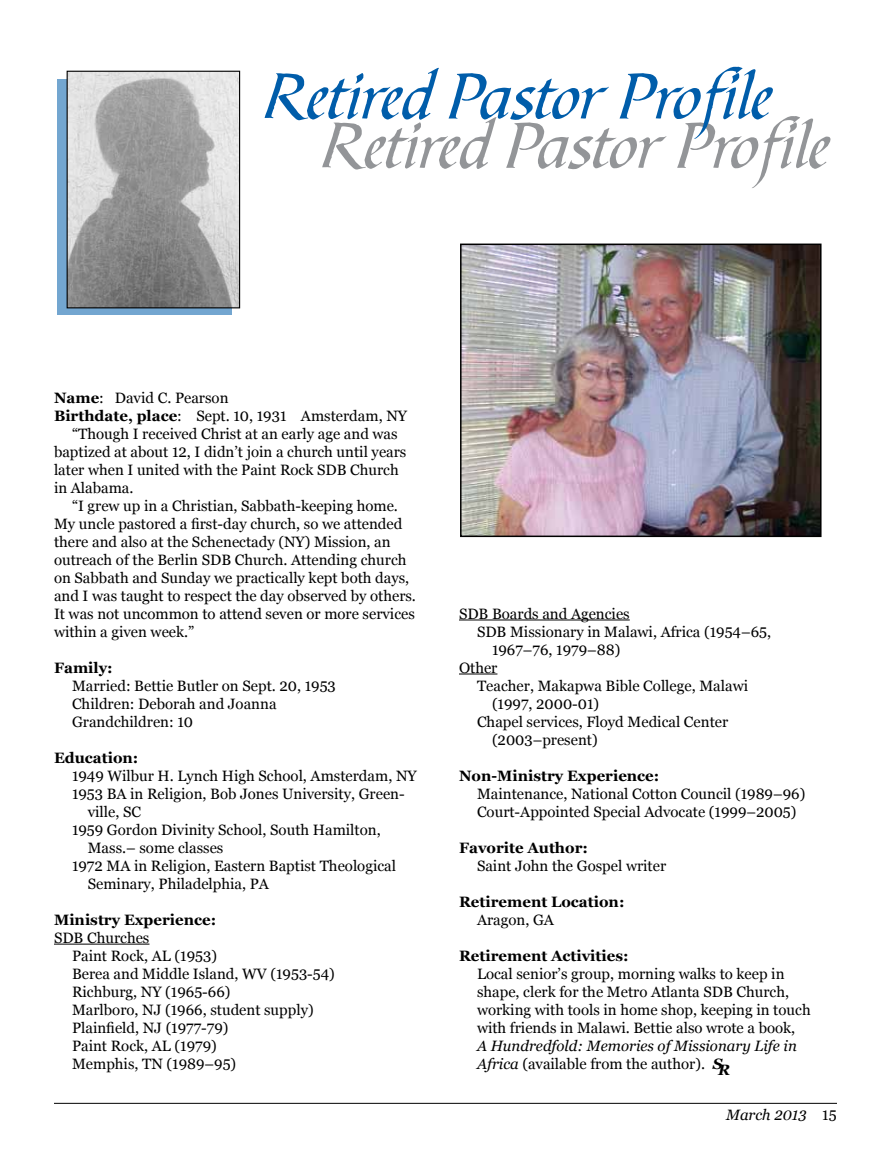
<style>
.page{position:relative;width:891px;height:1175px;background:#fff}
.page>*{position:absolute;margin:0;border:0;box-sizing:border-box;transform-origin:0 0}
.t1{font:67.5px "Bible Scr T";color:#939598}
.t2{font:67.5px "Bible Scr T";color:#005daa}
.t3{font:15px/18px "Georgia";color:#000}
.t4{font:700 15px "Georgia";color:#000}
.t5{font:italic 15px/18px "Georgia";color:#000}
.t6{font:italic 700 15px "Georgia";color:#000}
.s1{font-weight:700}
.s2{font-style:normal}
</style>
<div class="page">
<hr style="left:54px;top:1102px;width:783px;height:1px;background:#000">
<div style="left:58px;top:79px;width:174px;height:236px;background:#73a6d0"></div>
<img style="left:69px;top:73px;width:169px;height:233px">
<div style="left:67px;top:71px;width:173px;height:237px;border:1px solid #000"></div>
<hr style="left:54px;top:943px;width:95px;height:1px;background:#000">
<hr style="left:459px;top:619px;width:171px;height:1px;background:#000">
<hr style="left:459px;top:673px;width:38px;height:1px;background:#000">
<img style="left:463px;top:246px;width:356px;height:288px">
<div style="left:460px;top:243px;width:362px;height:294px;border:2px solid #000"></div>
<h1 class="t2" style="left:265px;top:59px;width:508px">Retired Pastor Profile</h1>
<h1 class="t1" style="left:322px;top:109px;width:508px">Retired Pastor Profile</h1>
<p class="t3" style="left:54px;top:388px;width:176px"><span class="s1">Name</span>: David C. Pearson</p>
<p class="t3" style="left:54px;top:406px;width:355px"><span class="s1">Birthdate, place</span>: Sept. 10, 1931 Amsterdam, NY</p>
<p class="t3" style="left:72px;top:424px;width:327px">“Though I received Christ at an early age and was</p>
<p class="t3" style="left:54px;top:442px;width:354px">baptized at about 12, I didn’t join a church until years</p>
<p class="t3" style="left:54px;top:460px;width:346px">later when I united with the Paint Rock SDB Church</p>
<p class="t3" style="left:54px;top:478px;width:81px">in Alabama.</p>
<p class="t3" style="left:72px;top:496px;width:327px">“I grew up in a Christian, Sabbath-keeping home.</p>
<p class="t3" style="left:54px;top:514px;width:350px">My uncle pastored a first-day church, so we attended</p>
<p class="t3" style="left:54px;top:532px;width:338px">there and also at the Schenectady (NY) Mission, an</p>
<p class="t3" style="left:54px;top:550px;width:354px">outreach of the Berlin SDB Church. Attending church</p>
<p class="t3" style="left:54px;top:568px;width:357px">on Sabbath and Sunday we practically kept both days,</p>
<p class="t3" style="left:54px;top:586px;width:364px">and I was taught to respect the day observed by others.</p>
<p class="t3" style="left:54px;top:604px;width:362px">It was not uncommon to attend seven or more services</p>
<p class="t3" style="left:54px;top:622px;width:142px">within a given week.”</p>
<p class="t4" style="left:54px;top:659px;width:60px">Family:</p>
<p class="t3" style="left:72px;top:676px;width:265px">Married: Bettie Butler on Sept. 20, 1953<br>Children: Deborah and Joanna<br>Grandchildren: 10</p>
<p class="t4" style="left:54px;top:749px;width:86px">Education:</p>
<p class="t3" style="left:72px;top:766px;width:346px">1949 Wilbur H. Lynch High School, Amsterdam, NY</p>
<p class="t3" style="left:72px;top:784px;width:334px">1953 BA in Religion, Bob Jones University, Green-</p>
<p class="t3" style="left:88px;top:802px;width:55px">ville, SC</p>
<p class="t3" style="left:72px;top:820px;width:310px">1959 Gordon Divinity School, South Hamilton,</p>
<p class="t3" style="left:88px;top:838px;width:137px">Mass.– some classes</p>
<p class="t3" style="left:72px;top:856px;width:326px">1972 MA in Religion, Eastern Baptist Theological</p>
<p class="t3" style="left:88px;top:874px;width:183px">Seminary, Philadelphia, PA</p>
<p class="t4" style="left:54px;top:911px;width:164px">Ministry Experience:</p>
<p class="t3" style="left:72px;top:928px;width:264px;text-indent:-18px">SDB Churches<br>Paint Rock, AL (1953)<br>Berea and Middle Island, WV (1953-54)<br>Richburg, NY (1965-66)<br>Marlboro, NJ (1966, student supply)<br>Plainfield, NJ (1977-79)<br>Paint Rock, AL (1979)<br>Memphis, TN (1989–95)</p>
<p class="t3" style="left:459px;top:604px;width:172px">SDB Boards and Agencies</p>
<p class="t3" style="left:477px;top:622px;width:296px">SDB Missionary in Malawi, Africa (1954–65,</p>
<p class="t3" style="left:492px;top:640px;width:130px">1967–76, 1979–88)</p>
<p class="t3" style="left:459px;top:658px;width:40px">Other</p>
<p class="t3" style="left:477px;top:676px;width:273px">Teacher, Makapwa Bible College, Malawi</p>
<p class="t3" style="left:492px;top:694px;width:109px">(1997, 2000-01)</p>
<p class="t3" style="left:477px;top:712px;width:253px">Chapel services, Floyd Medical Center</p>
<p class="t3" style="left:492px;top:730px;width:107px">(2003–present)</p>
<p class="t4" style="left:459px;top:767px;width:202px">Non-Ministry Experience:</p>
<p class="t3" style="left:477px;top:784px;width:330px">Maintenance, National Cotton Council (1989–96)<br>Court-Appointed Special Advocate (1999–2005)</p>
<p class="t4" style="left:459px;top:839px;width:131px">Favorite Author:</p>
<p class="t3" style="left:477px;top:856px;width:191px">Saint John the Gospel writer</p>
<p class="t4" style="left:459px;top:893px;width:167px">Retirement Location:</p>
<p class="t3" style="left:477px;top:910px;width:78px">Aragon, GA</p>
<p class="t4" style="left:459px;top:947px;width:171px">Retirement Activities:</p>
<p class="t3" style="left:477px;top:964px;width:335px">Local senior’s group, morning walks to keep in shape, clerk for the Metro Atlanta SDB Church, working with tools in home shop, keeping in touch with friends in Malawi. Bettie also wrote a book,</p>
<p class="t5" style="left:477px;top:1036px;width:321px">A Hundredfold: Memories of Missionary Life in<br>Africa <span class="s2">(available from the author).</span></p>
<p class="t6" style="left:713px;top:1058px;width:19px">SR</p>
<p class="t5" style="left:726px;top:1106px;width:112px">March 2013 <span class="s2">15</span></p>
</div>
